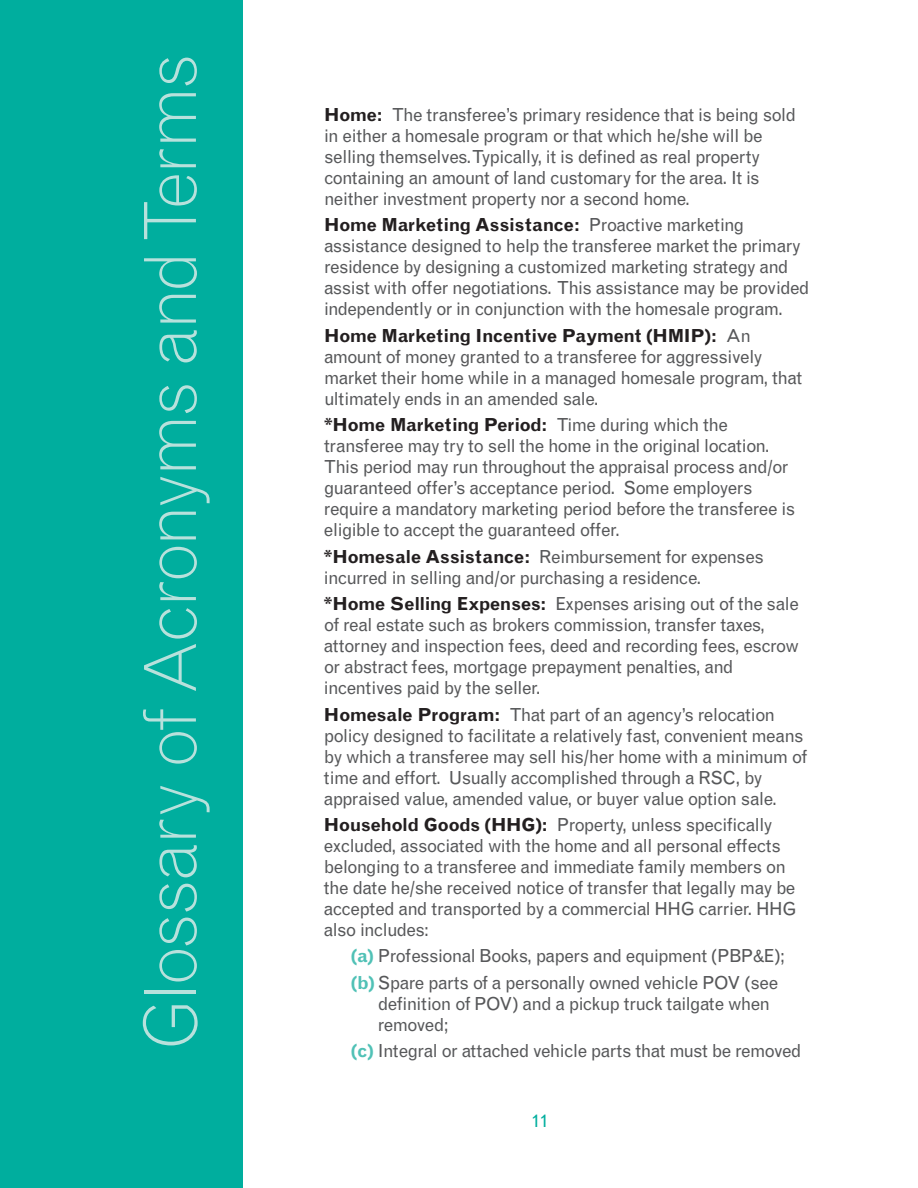
<style>
.page{position:relative;width:918px;height:1188px;background:#fff}
.page>*{position:absolute;margin:0;border:0;box-sizing:border-box;transform-origin:0 0}
.t1{font:300 72px "Grotesque MT Std";letter-spacing:-.03em;color:#b8e1dc}
.t2{font:18px/21px "Grotesque MT Std";letter-spacing:-.035em;color:#57585a}
.t3{font:18px "Grotesque MT Std";color:#00ae9e}
.s1{font-weight:700;color:#231f20}
.s2{font-family:"Grotesque";font-weight:700;color:#50c1b6}
</style>
<div class="page">
<div style="left:0;top:0;width:243px;height:1188px;background:#00ae9e"></div>
<h1 class="t1" style="left:144px;top:1050px;width:997px;rotate:-90deg">Glossary of Acronyms andTerms</h1>
<p class="t2" style="left:324px;top:106px;width:474px"><span class="s1">Home:</span> The transferee’s primary residence that is being sold in either a homesale program or that which he/she will be selling themselves. Typically, it is defined as real property containing an amount of land customary for the area. It is neither investment property nor a second home.</p>
<p class="t2" style="left:324px;top:216px;width:487px"><span class="s1">Home Marketing Assistance:</span> Proactive marketing assistance designed to help the transferee market the primary residence by designing a customized marketing strategy and assist with offer negotiations. This assistance may be provided independently or in conjunction with the homesale program.</p>
<p class="t2" style="left:324px;top:327px;width:480px"><span class="s1">Home Marketing Incentive Payment (HMIP):</span> An amount of money granted to a transferee for aggressively market their home while in a managed homesale program, that ultimately ends in an amended sale.</p>
<p class="t2" style="left:324px;top:416px;width:473px"><span class="s1">*Home Marketing Period:</span> Time during which the transferee may try to sell the home in the original location.<br>This period may run throughout the appraisal process and/or guaranteed offer’s acceptance period. Some employers require a mandatory marketing period before the transferee is eligible to accept the guaranteed offer.</p>
<p class="t2" style="left:324px;top:547px;width:441px"><span class="s1">*Homesale Assistance:</span> Reimbursement for expenses incurred in selling and/or purchasing a residence.</p>
<p class="t2" style="left:324px;top:595px;width:477px"><span class="s1">*Home Selling Expenses:</span> Expenses arising out of the sale of real estate such as brokers commission, transfer taxes, attorney and inspection fees, deed and recording fees, escrow or abstract fees, mortgage prepayment penalties, and incentives paid by the seller.</p>
<p class="t2" style="left:324px;top:705px;width:485px"><span class="s1">Homesale Program:</span> That part of an agency’s relocation policy designed to facilitate a relatively fast, convenient means by which a transferee may sell his/her home with a minimum of time and effort. Usually accomplished through a RSC, by appraised value, amended value, or buyer value option sale.</p>
<p class="t2" style="left:324px;top:816px;width:474px"><span class="s1">Household Goods (HHG):</span> Property, unless specifically excluded, associated with the home and all personal effects belonging to a transferee and immediate family members on the date he/she received notice of transfer that legally may be accepted and transported by a commercial HHG carrier. HHG also includes:</p>
<p class="t2" style="left:351px;top:944px;width:436px;line-height:26.4px"><span class="s2">(a)</span> Professional Books, papers and equipment (PBP&amp;E); <span class="s2">(b)</span> Spare parts of a personally owned vehicle POV (see</p>
<p class="t2" style="left:378px;top:995px;width:394px">definition of POV) and a pickup truck tailgate when removed;</p>
<p class="t2" style="left:351px;top:1042px;width:452px"><span class="s2">(c)</span> Integral or attached vehicle parts that must be removed</p>
<p class="t3" style="left:531px;top:1115px;width:19px">11</p>
</div>
